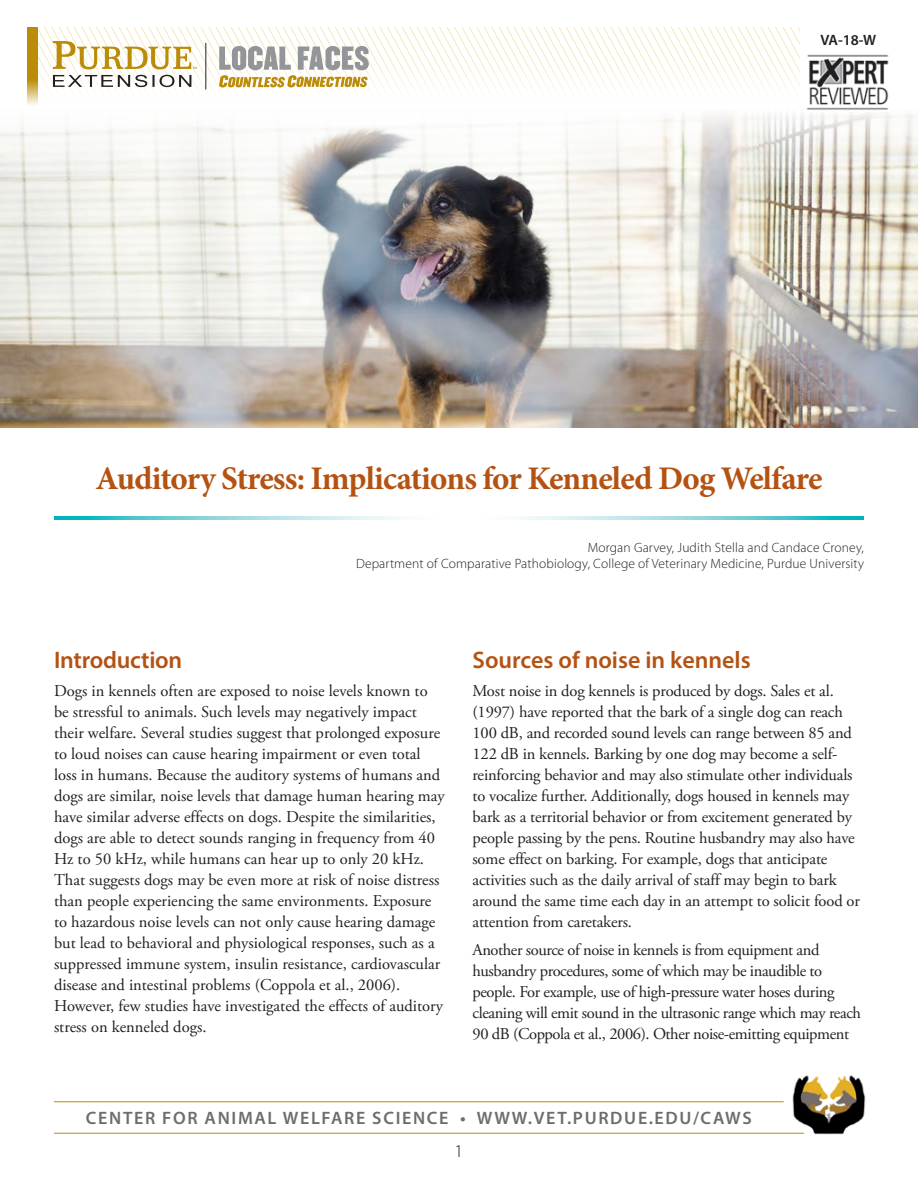
<style>
.page{position:relative;width:918px;height:1188px;background:#fff}
.page>*{position:absolute;margin:0;border:0;box-sizing:border-box;transform-origin:0 0}
.Headline{font:700 33px "Minion Pro";letter-spacing:-.03em;color:#b45212}
.Subhead_1{font:600 24px "Myriad Pro";color:#b45212}
.t1{font:600 18px "Myriad Pro";letter-spacing:.095em;color:#6c6d70}
.t2{font:300 18px "Myriad Pro";color:#231f20}
.Body_Text{font:16.5px/21px "Adobe Garamond Pro";letter-spacing:-.01em;color:#231f20}
.t3{font:600 15px "Myriad Pro";color:#231f20}
.t4{font:300 13.5px/16.2px "Myriad Pro";letter-spacing:.01em;color:#231f20;text-align:right}
</style>
<div class="page">
<img style="left:0;top:112px;width:918px;height:316px">
<svg style="left:38px;top:27px;width:761px;height:68px"></svg>
<img style="left:806px;top:54px;width:83px;height:56px">
<svg style="left:27px;top:27px;width:11px;height:78px"></svg>
<svg style="left:219px;top:46px;width:150px;height:41px"></svg>
<svg style="left:53px;top:75px;width:138px;height:12px"></svg>
<hr style="left:206px;top:43px;width:1px;height:46px;background:#231f20">
<svg style="left:53px;top:41px;width:144px;height:28px"></svg>
<svg style="left:54px;top:516px;width:347px;height:4px"></svg>
<svg style="left:518px;top:516px;width:346px;height:4px"></svg>
<img style="left:792px;top:1075px;width:74px;height:60px">
<hr style="left:54px;top:1101px;width:730px;height:1px;background:#bb8c07">
<hr style="left:54px;top:1133px;width:750px;height:1px;background:#bb8c07">
<p class="t3" style="left:820px;top:30px;width:57px">VA-18-W</p>
<p class="Headline" style="left:95px;top:455px;width:729px">Auditory Stress: Implications for Kenneled Dog Welfare</p>
<p class="t4" style="left:356px;top:539px;width:509px">Morgan Garvey, Judith Stella and Candace Croney,<br>Department of Comparative Pathobiology, College of Veterinary Medicine, Purdue University</p>
<p class="Subhead_1" style="left:54px;top:645px;width:130px">Introduction</p>
<p class="Body_Text" style="left:54px;top:681px;width:392px">Dogs in kennels often are exposed to noise levels known to be stressful to animals. Such levels may negatively impact their welfare. Several studies suggest that prolonged exposure to loud noises can cause hearing impairment or even total loss in humans. Because the auditory systems of humans and dogs are similar, noise levels that damage human hearing may have similar adverse effects on dogs. Despite the similarities, dogs are able to detect sounds ranging in frequency from 40<br>Hz to 50 kHz, while humans can hear up to only 20 kHz.<br>That suggests dogs may be even more at risk of noise distress than people experiencing the same environments. Exposure to hazardous noise levels can not only cause hearing damage but lead to behavioral and physiological responses, such as a suppressed immune system, insulin resistance, cardiovascular disease and intestinal problems (Coppola et al., 2006).<br>However, few studies have investigated the effects of auditory stress on kenneled dogs.</p>
<p class="Subhead_1" style="left:472px;top:645px;width:280px">Sources of noise in kennels</p>
<p class="Body_Text" style="left:472px;top:681px;width:389px">Most noise in dog kennels is produced by dogs. Sales et al. (1997) have reported that the bark of a single dog can reach 100 dB, and recorded sound levels can range between 85 and 122 dB in kennels. Barking by one dog may become a self&shy;reinforcing behavior and may also stimulate other individuals to vocalize further. Additionally, dogs housed in kennels may bark as a territorial behavior or from excitement generated by people passing by the pens. Routine husbandry may also have some effect on barking. For example, dogs that anticipate activities such as the daily arrival of staff may begin to bark around the same time each day in an attempt to solicit food or attention from caretakers.</p>
<p class="Body_Text" style="left:472px;top:940px;width:390px">Another source of noise in kennels is from equipment and husbandry procedures, some of which may be inaudible to people. For example, use of high-pressure water hoses during cleaning will emit sound in the ultrasonic range which may reach 90 dB (Coppola et al., 2006). Other noise-emitting equipment</p>
<p class="t1" style="left:86px;top:1106px;width:667px">CENTER FOR ANIMAL WELFARE SCIENCE • WWW.VET.PURDUE.EDU/CAWS</p>
<p class="t2" style="left:455px;top:1141px;width:10px">1</p>
</div>
